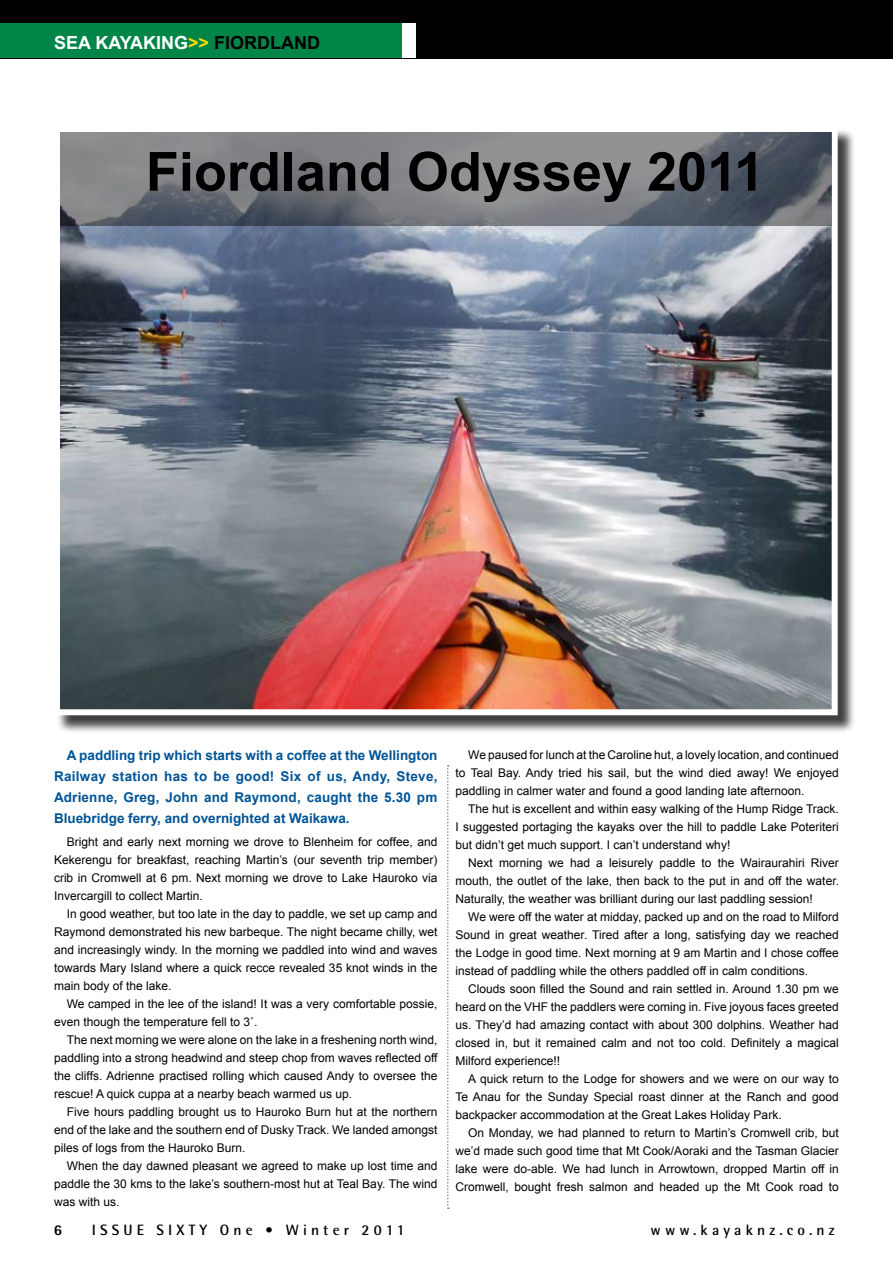
<style>
.page{position:relative;width:893px;height:1263px;background:#fff}
.page>*{position:absolute;margin:0;border:0;box-sizing:border-box;transform-origin:0 0}
.t1{font:700 54px "Arial";color:#000}
.t2{font:700 18px "Arial";color:#fff}
.t3{font:700 15px "Rotis Semi Sans";letter-spacing:.28em;color:#000}
.t4{font:800 15px "Rotis Sans Serif";color:#000}
.t5{font:700 13.5px/21px "Arial";color:#005496;text-align:justify}
.t6{font:12px/18px "Arial";color:#000;text-align:justify}
.s1{color:#fd0}
.s2{color:#000}
</style>
<div class="page">
<div style="left:0;top:0;width:893px;height:59px;background:#000"></div>
<div style="left:384px;top:23px;width:32px;height:35px;background:#fff"></div>
<div style="left:0;top:23px;width:401px;height:35px;background:#008549"></div>
<div style="left:56px;top:128px;width:800px;height:606px;background:#000;opacity:.75"></div>
<img style="left:61px;top:225px;width:770px;height:483px">
<div style="left:54px;top:126px;width:784px;height:589px;border:6px solid #fff"></div>
<svg style="left:60px;top:132px;width:771px;height:93px;background:#75787e"></svg>
<svg style="left:447px;top:765px;width:2px;height:444px"></svg>
<h2 class="t2" style="left:54px;top:31px;width:268px">SEA KAYAKING<span class="s1">&gt;&gt;</span> <span class="s2">FIORDLAND</span></h2>
<h1 class="t1" style="left:146px;top:136px;width:620px">Fiordland Odyssey 2011</h1>
<p class="t5" style="left:54px;top:746px;width:385px;text-indent:13px">A paddling trip which starts with a coffee at the Wellington Railway station has to be good! Six of us, Andy, Steve, Adrienne, Greg, John and Raymond, caught the 5.30 pm Bluebridge ferry, and overnighted at Waikawa.</p>
<p class="t6" style="left:54px;top:832px;width:385px;text-indent:13px">Bright and early next morning we drove to Blenheim for coffee, and Kekerengu for breakfast, reaching Martin’s (our seventh trip member) crib in Cromwell at 6 pm. Next morning we drove to Lake Hauroko via Invercargill to collect Martin.</p>
<p class="t6" style="left:54px;top:904px;width:385px;text-indent:13px">In good weather, but too late in the day to paddle, we set up camp and Raymond demonstrated his new barbeque. The night became chilly, wet and increasingly windy. In the morning we paddled into wind and waves towards Mary Island where a quick recce revealed 35 knot winds in the main body of the lake.</p>
<p class="t6" style="left:54px;top:994px;width:385px;text-indent:13px">We camped in the lee of the island! It was a very comfortable possie, even though the temperature fell to 3˚.</p>
<p class="t6" style="left:54px;top:1030px;width:385px;text-indent:13px">The next morning we were alone on the lake in a freshening north wind, paddling into a strong headwind and steep chop from waves reflected off the cliffs. Adrienne practised rolling which caused Andy to oversee the rescue! A quick cuppa at a nearby beach warmed us up.</p>
<p class="t6" style="left:54px;top:1102px;width:385px;text-indent:13px">Five hours paddling brought us to Hauroko Burn hut at the northern end of the lake and the southern end of Dusky Track. We landed amongst piles of logs from the Hauroko Burn.</p>
<p class="t6" style="left:54px;top:1156px;width:385px;text-indent:13px">When the day dawned pleasant we agreed to make up lost time and paddle the 30 kms to the lake’s southern-most hut at Teal Bay. The wind was with us.</p>
<p class="t6" style="left:455px;top:746px;width:385px;text-indent:13px">We paused for lunch at the Caroline hut, a lovely location, and continued to Teal Bay. Andy tried his sail, but the wind died away! We enjoyed paddling in calmer water and found a good landing late afternoon.</p>
<p class="t6" style="left:455px;top:800px;width:385px;text-indent:13px">The hut is excellent and within easy walking of the Hump Ridge Track.<br>I suggested portaging the kayaks over the hill to paddle Lake Poteriteri but didn’t get much support. I can’t understand why!</p>
<p class="t6" style="left:455px;top:854px;width:385px;text-indent:13px">Next morning we had a leisurely paddle to the Wairaurahiri River mouth, the outlet of the lake, then back to the put in and off the water.<br>Naturally, the weather was brilliant during our last paddling session!</p>
<p class="t6" style="left:455px;top:908px;width:385px;text-indent:13px">We were off the water at midday, packed up and on the road to Milford Sound in great weather. Tired after a long, satisfying day we reached the Lodge in good time. Next morning at 9 am Martin and I chose coffee instead of paddling while the others paddled off in calm conditions.</p>
<p class="t6" style="left:455px;top:980px;width:385px;text-indent:13px">Clouds soon filled the Sound and rain settled in. Around 1.30 pm we heard on the VHF the paddlers were coming in. Five joyous faces greeted us. They’d had amazing contact with about 300 dolphins. Weather had closed in, but it remained calm and not too cold. Definitely a magical Milford experience!!</p>
<p class="t6" style="left:455px;top:1070px;width:385px;text-indent:13px">A quick return to the Lodge for showers and we were on our way to Te Anau for the Sunday Special roast dinner at the Ranch and good backpacker accommodation at the Great Lakes Holiday Park.</p>
<p class="t6" style="left:455px;top:1124px;width:385px;text-indent:13px">On Monday, we had planned to return to Martin’s Cromwell crib, but we’d made such good time that Mt Cook/Aoraki and the Tasman Glacier lake were do-able. We had lunch in Arrowtown, dropped Martin off in Cromwell, bought fresh salmon and headed up the Mt Cook road to</p>
<p class="t4" style="left:54px;top:1220px;width:10px">6</p>
<p class="t3" style="left:92px;top:1220px;width:315px">ISSUE SIXTY One • Winter 2011</p>
<p class="t3" style="left:651px;top:1220px;width:186px">www.kayaknz.co.nz</p>
</div>
